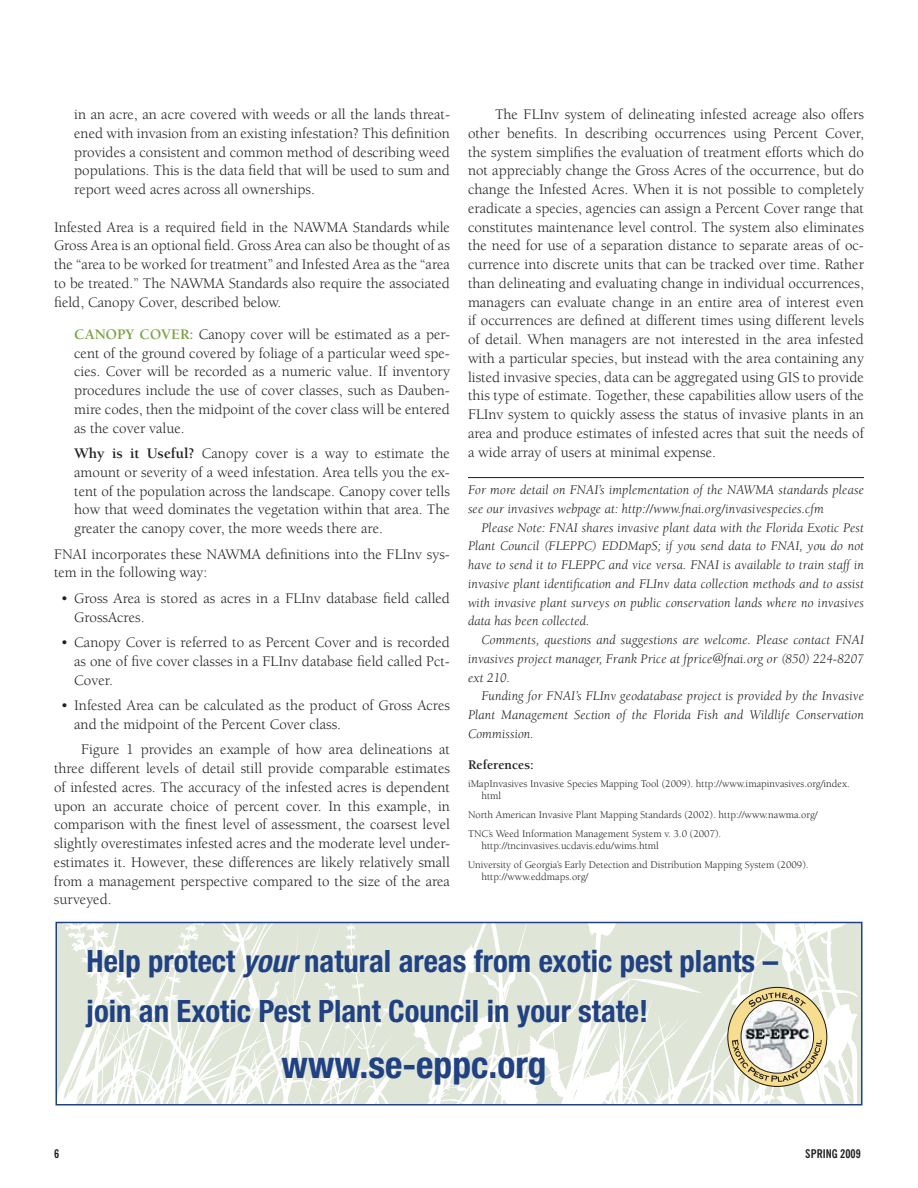
<style>
.page{position:relative;width:918px;height:1188px;background:#fff}
.page>*{position:absolute;margin:0;border:0;box-sizing:border-box;transform-origin:0 0}
.t1{font:700 condensed 37.5px "Helvetica Neue";color:#204182}
.t2{font:700 condensed 30.75px/49.5px "Helvetica Neue";color:#204182}
.t3{font:15px/18.8px "Berkeley";color:#231f20;text-align:justify}
.t4{font:italic 13.5px/18.8px "Berkeley";letter-spacing:.01em;color:#231f20;text-align:justify}
.t5{font:700 13.5px "Berkeley";color:#231f20}
.t6{font:700 condensed 12px "News Gothic BT";color:#231f20}
.t7{font:10.5px/18.8px "Berkeley";color:#231f20}
.s1{font-weight:700;color:#7aa141}
.s2{font-weight:700}
.s3{font-style:italic}
</style>
<div class="page">
<hr style="left:468px;top:477px;width:396px;height:1px;background:#231f20">
<svg style="left:56px;top:922px;width:803px;height:183px"></svg>
<img style="left:742px;top:1003px;width:69px;height:69px;border-radius:34px">
<p class="t3" style="left:74px;top:105px;width:377px">in an acre, an acre covered with weeds or all the lands threat&shy;ened with invasion from an existing infestation? This definition provides a consistent and common method of describing weed populations. This is the data field that will be used to sum and report weed acres across all ownerships.</p>
<p class="t3" style="left:54px;top:218px;width:397px">Infested Area is a required field in the NAWMA Standards while Gross Area is an optional field. Gross Area can also be thought of as the “area to be worked for treatment” and Infested Area as the “area to be treated.” The NAWMA Standards also require the associated field, Canopy Cover, described below.</p>
<p class="t3" style="left:74px;top:325px;width:377px"><span class="s1">Canopy Cover:</span> Canopy cover will be estimated as a per&shy;cent of the ground covered by foliage of a particular weed spe&shy;cies. Cover will be recorded as a numeric value. If inventory procedures include the use of cover classes, such as Dauben&shy;mire codes, then the midpoint of the cover class will be entered as the cover value.</p>
<p class="t3" style="left:74px;top:444px;width:377px"><span class="s2">Why is it Useful?</span> Canopy cover is a way to estimate the amount or severity of a weed infestation. Area tells you the ex&shy;tent of the population across the landscape. Canopy cover tells how that weed dominates the vegetation within that area. The greater the canopy cover, the more weeds there are.</p>
<p class="t3" style="left:54px;top:545px;width:397px">FNAI incorporates these NAWMA definitions into the FLInv sys&shy;tem in the following way:</p>
<p class="t3" style="left:74px;top:589px;width:377px;text-indent:-14px">• Gross Area is stored as acres in a FLInv database field called<br>GrossAcres.</p>
<p class="t3" style="left:74px;top:633px;width:377px;text-indent:-14px">• Canopy Cover is referred to as Percent Cover and is recorded as one of five cover classes in a FLInv database field called Pct-Cover.</p>
<p class="t3" style="left:74px;top:696px;width:377px;text-indent:-14px">• Infested Area can be calculated as the product of Gross Acres and the midpoint of the Percent Cover class.</p>
<p class="t3" style="left:54px;top:741px;width:398px;text-indent:27px">Figure 1 provides an example of how area delineations at three different levels of detail still provide comparable estimates of infested acres. The accuracy of the infested acres is dependent upon an accurate choice of percent cover. In this example, in comparison with the finest level of assessment, the coarsest level slightly overestimates infested acres and the moderate level under&shy;estimates it. However, these differences are likely relatively small from a management perspective compared to the size of the area surveyed.</p>
<p class="t3" style="left:468px;top:105px;width:398px;text-indent:27px">The FLInv system of delineating infested acreage also offers other benefits. In describing occurrences using Percent Cover, the system simplifies the evaluation of treatment efforts which do not appreciably change the Gross Acres of the occurrence, but do change the Infested Acres. When it is not possible to completely eradicate a species, agencies can assign a Percent Cover range that constitutes maintenance level control. The system also eliminates the need for use of a separation distance to separate areas of oc&shy;currence into discrete units that can be tracked over time. Rather than delineating and evaluating change in individual occurrences, managers can evaluate change in an entire area of interest even if occurrences are defined at different times using different levels of detail. When managers are not interested in the area infested with a particular species, but instead with the area containing any listed invasive species, data can be aggregated using GIS to provide this type of estimate. Together, these capabilities allow users of the FLInv system to quickly assess the status of invasive plants in an area and produce estimates of infested acres that suit the needs of a wide array of users at minimal expense.</p>
<p class="t4" style="left:468px;top:481px;width:397px">For more detail on FNAI’s implementation of the NAWMA standards please see our invasives webpage at: http://www.fnai.org/invasivespecies.cfm</p>
<p class="t4" style="left:468px;top:518px;width:398px;text-indent:14px">Please Note: FNAI shares invasive plant data with the Florida Exotic Pest Plant Council (FLEPPC) EDDMapS; if you send data to FNAI, you do not have to send it to FLEPPC and vice versa. FNAI is available to train staff in invasive plant identification and FLInv data collection methods and to assist with invasive plant surveys on public conservation lands where no invasives data has been collected.</p>
<p class="t4" style="left:468px;top:631px;width:398px;text-indent:14px">Comments, questions and suggestions are welcome. Please contact FNAI invasives project manager, Frank Price at fprice@fnai.org or (850) 224-8207 ext 210.</p>
<p class="t4" style="left:468px;top:687px;width:397px;text-indent:14px">Funding for FNAI’s FLInv geodatabase project is provided by the Invasive Plant Management Section of the Florida Fish and Wildlife Conservation Commission.</p>
<p class="t5" style="left:468px;top:757px;width:67px">References:</p>
<p class="t7" style="left:482px;top:778px;width:370px;line-height:12px;text-indent:-14px">iMapInvasives Invasive Species Mapping Tool (2009). http://www.imapinvasives.org/index. html</p>
<p class="t7" style="left:468px;top:806px;width:351px">North American Invasive Plant Mapping Standards (2002). http://www.nawma.org/<br>TNC’s Weed Information Management System v. 3.0 (2007).</p>
<p class="t7" style="left:468px;top:836px;width:342px;text-indent:14px">http://tncinvasives.ucdavis.edu/wims.html<br>University of Georgia’s Early Detection and Distribution Mapping System (2009).</p>
<p class="t7" style="left:482px;top:867px;width:109px">http://www.eddmaps.org/</p>
<h2 class="t2" style="left:87px;top:936px;width:693px">Help protect <span class="s3">your</span> natural areas from exotic pest plants – join an Exotic Pest Plant Council in your state!</h2>
<h1 class="t1" style="left:282px;top:1042px;width:267px">www.se-eppc.org</h1>
<p class="t6" style="left:54px;top:1146px;width:7px">6</p>
<p class="t6" style="left:805px;top:1146px;width:57px">Spring 2009</p>
</div>
